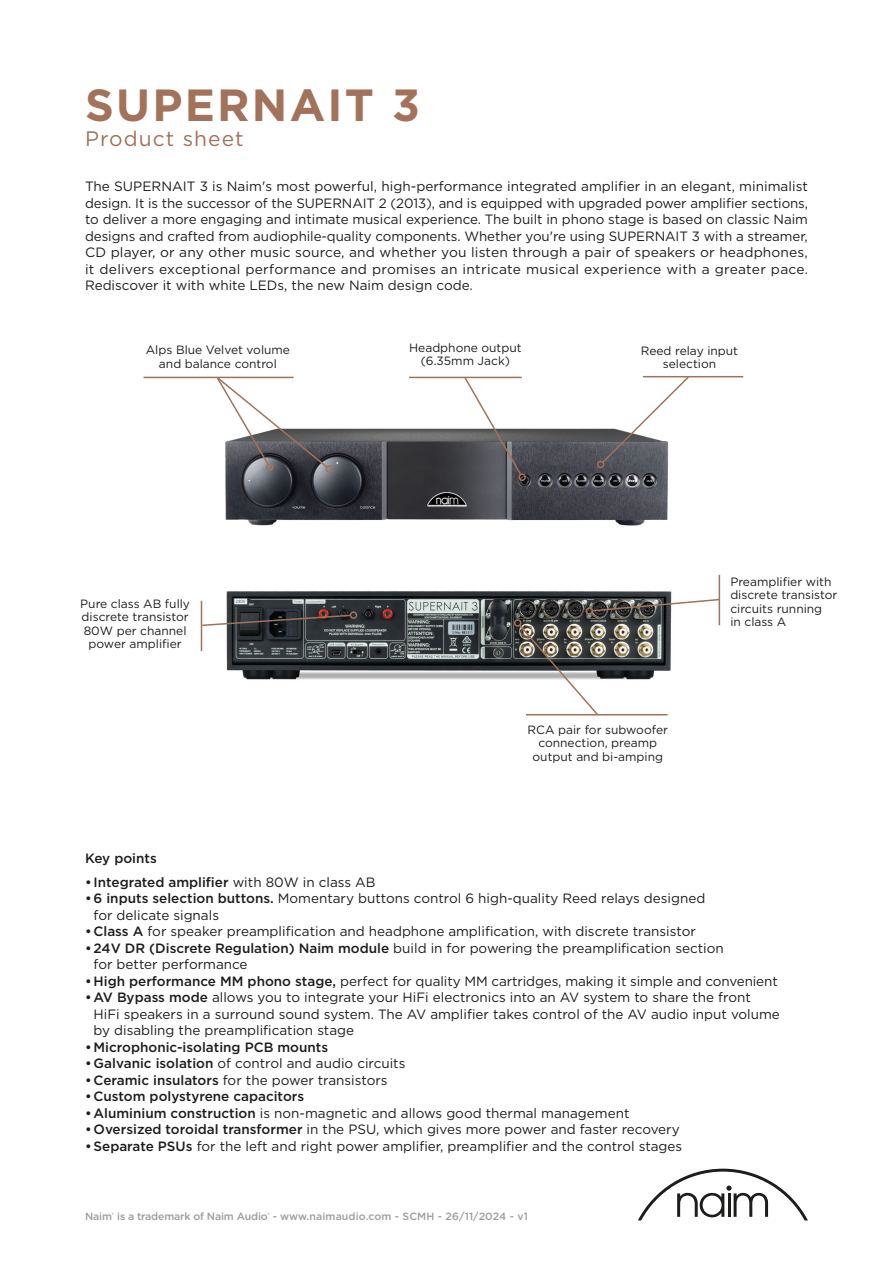
<style>
.page{position:relative;width:893px;height:1263px;background:#fff}
.page>*{position:absolute;margin:0;border:0;box-sizing:border-box;transform-origin:0 0}
.t1{font:700 45px "Gotham";letter-spacing:.05em;color:#a2725a}
.t2{font:21px "Gotham";letter-spacing:.05em;color:#a2725a}
.t3{font:13.5px/16.5px "Gotham";color:#1d1d1b}
.t4{font:500 13.5px "Gotham";color:#1d1d1b}
.Style_de_paragraphe_2{font:12px/13.5px "Gotham";color:#1d1d1b;text-align:center}
.t5{font:500 10.5px "Gotham";letter-spacing:-.005em;color:#9d9d9d}
.s1{font-weight:400}
.s2{font-weight:500}
</style>
<div class="page">
<img style="left:225px;top:428px;width:443px;height:98px">
<svg style="left:638px;top:1169px;width:170px;height:51px"></svg>
<img style="left:226px;top:591px;width:446px;height:89px">
<svg style="left:463px;top:376px;width:60px;height:101px"></svg>
<div style="left:518px;top:473px;width:8px;height:8px;border:2px solid #a2725a;border-radius:50%"></div>
<svg style="left:601px;top:376px;width:89px;height:88px"></svg>
<div style="left:597px;top:461px;width:7px;height:7px;border:2px solid #a2725a;border-radius:50%"></div>
<img style="left:518px;top:623px;width:82px;height:93px">
<div style="left:514px;top:619px;width:7px;height:8px;border:2px solid #a2725a;border-radius:50%"></div>
<div style="left:266px;top:463px;width:7px;height:8px;border:2px solid #a2725a;border-radius:50%"></div>
<svg style="left:202px;top:614px;width:150px;height:13px;background:#585555"></svg>
<div style="left:350px;top:611px;width:7px;height:8px;border:2px solid #a2725a;border-radius:50%"></div>
<hr style="left:144px;top:377px;width:150px;height:1px;background:#a2725a">
<hr style="left:201px;top:601px;width:1px;height:50px;background:#a2725a">
<hr style="left:409px;top:377px;width:113px;height:1px;background:#a2725a">
<hr style="left:643px;top:376px;width:100px;height:1px;background:#a2725a">
<hr style="left:526px;top:714px;width:142px;height:1px;background:#a2725a">
<svg style="left:591px;top:598px;width:130px;height:14px"></svg>
<div style="left:585px;top:607px;width:8px;height:8px;border:2px solid #a2725a;border-radius:50%"></div>
<hr style="left:719px;top:575px;width:1px;height:50px;background:#a2725a">
<svg style="left:215px;top:376px;width:114px;height:93px"></svg>
<div style="left:326px;top:465px;width:7px;height:8px;border:2px solid #a2725a;border-radius:50%"></div>
<p class="t1" style="left:85px;top:75px;width:336px">SUPERNAIT 3</p>
<p class="t2" style="left:85px;top:125px;width:160px">Product sheet</p>
<p class="t3" style="left:85px;top:178px;width:725px;text-align:justify">The SUPERNAIT 3 is Naim's most powerful, high-performance integrated amplifier in an elegant, minimalist design. It is the successor of the SUPERNAIT 2 (2013), and is equipped with upgraded power amplifier sections, to deliver a more engaging and intimate musical experience. The built in phono stage is based on classic Naim designs and crafted from audiophile-quality components. Whether you're using SUPERNAIT 3 with a streamer, CD player, or any other music source, and whether you listen through a pair of speakers or headphones, it delivers exceptional performance and promises an intricate musical experience with a greater pace.<br>Rediscover it with white LEDs, the new Naim design code.</p>
<p class="Style_de_paragraphe_2" style="left:146px;top:343px;width:146px">Alps Blue Velvet volume and balance control</p>
<p class="Style_de_paragraphe_2" style="left:80px;top:596px;width:111px">Pure class AB fully discrete transistor<br>80W per channel power amplifier</p>
<p class="t4" style="left:85px;top:850px;width:73px">Key points</p>
<p class="Style_de_paragraphe_2" style="left:409px;top:341px;width:114px">Headphone output (6.35mm Jack)</p>
<p class="Style_de_paragraphe_2" style="left:641px;top:343px;width:99px">Reed relay input selection</p>
<p class="Style_de_paragraphe_2" style="left:730px;top:574px;width:109px;text-align:left">Preamplifier with discrete transistor circuits running<br>in class A</p>
<p class="Style_de_paragraphe_2" style="left:528px;top:722px;width:142px">RCA pair for subwoofer connection, preamp output and bi-amping</p>
<p class="t4" style="left:85px;top:873px;width:292px">• Integrated amplifier <span class="s1">with 80W in class AB</span></p>
<p class="t3" style="left:94px;top:890px;width:613px;text-indent:-9px"><span class="s2">•6 inputs selection buttons.</span> Momentary buttons control 6 high-quality Reed relays designed for delicate signals</p>
<p class="t3" style="left:85px;top:923px;width:612px"><span class="s2">•Class A</span> for speaker preamplification and headphone amplification, with discrete transistor</p>
<p class="t3" style="left:94px;top:939px;width:632px;text-indent:-9px"><span class="s2">•24V DR (Discrete Regulation) Naim module</span> build in for powering the preamplification section for better performance</p>
<p class="t3" style="left:85px;top:972px;width:694px"><span class="s2">•High performance MM phono stage,</span> perfect for quality MM cartridges, making it simple and convenient</p>
<p class="t3" style="left:94px;top:989px;width:688px;text-indent:-9px"><span class="s2">•AV Bypass mode</span> allows you to integrate your HiFi electronics into an AV system to share the front<br>HiFi speakers in a surround sound system. The AV amplifier takes control of the AV audio input volume by disabling the preamplification stage</p>
<p class="t4" style="left:85px;top:1038px;width:245px">•Microphonic-isolating PCB mounts</p>
<p class="t3" style="left:85px;top:1055px;width:322px"><span class="s2">•Galvanic isolation</span> of control and audio circuits</p>
<p class="t3" style="left:85px;top:1071px;width:304px"><span class="s2">•Ceramic insulators</span> for the power transistors</p>
<p class="t4" style="left:85px;top:1088px;width:221px">•Custom polystyrene capacitors</p>
<p class="t3" style="left:85px;top:1104px;width:546px"><span class="s2">•Aluminium construction</span> is non-magnetic and allows good thermal management</p>
<p class="t3" style="left:85px;top:1121px;width:596px"><span class="s2">•Oversized toroidal transformer</span> in the PSU, which gives more power and faster recovery</p>
<p class="t3" style="left:85px;top:1137px;width:599px"><span class="s2">•Separate PSUs</span> for the left and right power amplifier, preamplifier and the control stages</p>
<p class="t5" style="left:85px;top:1210px;width:444px">Naim<sup>®</sup> is a trademark of Naim Audio<sup>®</sup> - www.naimaudio.com - SCMH - 26/11/2024 - v1</p>
</div>
